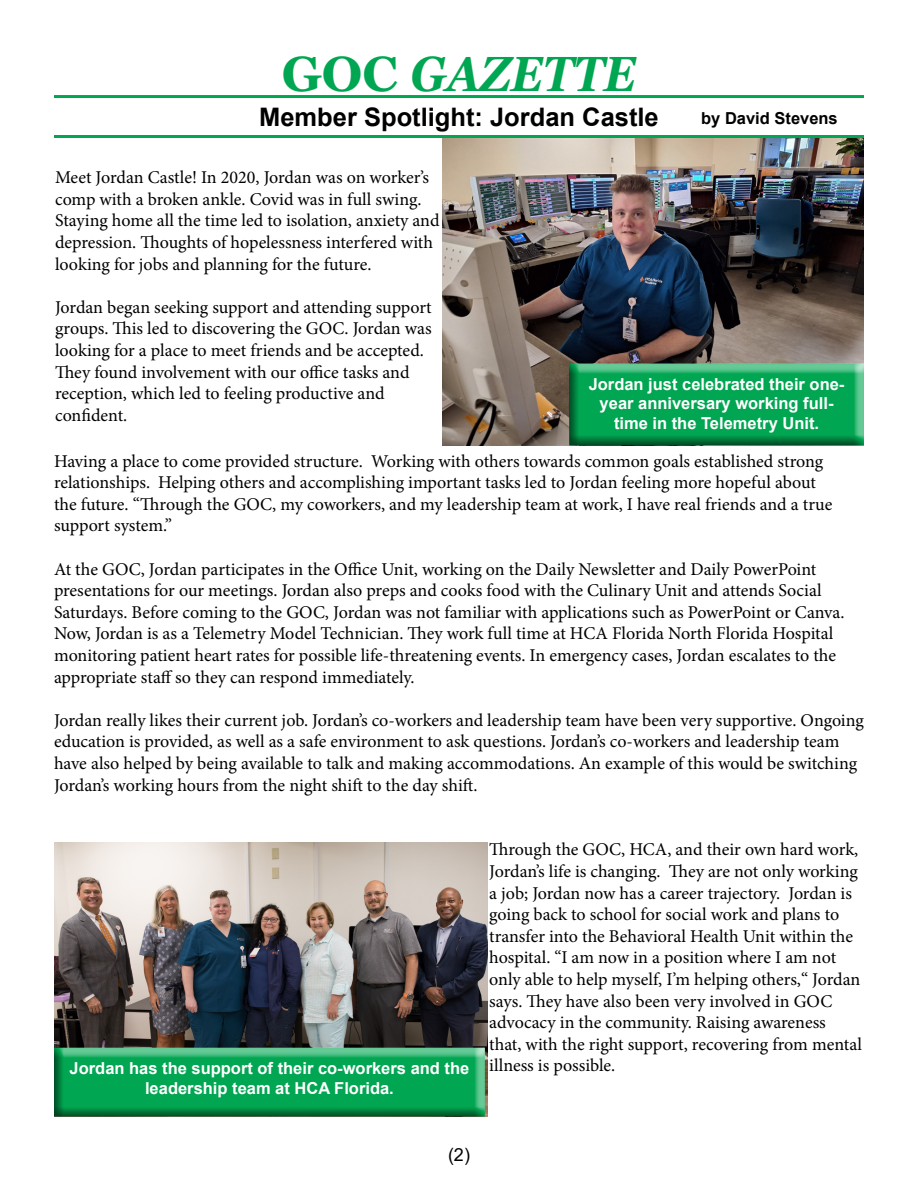
<style>
.page{position:relative;width:918px;height:1188px;background:#fff}
.page>*{position:absolute;margin:0;border:0;box-sizing:border-box;transform-origin:0 0}
.t1{font:italic 700 49.5px "Georgia";color:#00a651;scale:.9 1}
.t2{font:700 25.5px "Arial";color:#000}
.t3{font:18px/21.6px "Minion Pro";letter-spacing:-.005em;color:#000}
.t4{font:18px "Arial";color:#000}
.t5{font:700 16.5px/19.8px "Arial";color:#fff;text-align:center}
.t6{font:700 16.5px "Arial";color:#000}
.s1{font-style:normal}
</style>
<div class="page">
<hr style="left:54px;top:135px;width:810px;height:3px;background:#00a651">
<hr style="left:54px;top:95px;width:810px;height:3px;background:#00a651">
<img style="left:443px;top:138px;width:421px;height:308px">
<img style="left:54px;top:843px;width:433px;height:194px">
<div style="left:561px;top:353px;width:314px;height:93px;background:#fff;opacity:.75"></div>
<div style="left:558px;top:355px;width:310px;height:91px;background:#000;opacity:.75"></div>
<div style="left:45px;top:1037px;width:451px;height:81px;background:#fff;opacity:.75"></div>
<div style="left:43px;top:1040px;width:446px;height:78px;background:#000;opacity:.75"></div>
<h1 class="t1" style="left:282px;top:42px;width:395px"><span class="s1">GOC</span> GAZETTE</h1>
<h2 class="t2" style="left:259px;top:100px;width:401px">Member Spotlight: Jordan Castle</h2>
<p class="t6" style="left:701px;top:107px;width:138px">by David Stevens</p>
<p class="t3" style="left:55px;top:167px;width:386px">Meet Jordan Castle! In 2020, Jordan was on worker’s comp with a broken ankle. Covid was in full swing.<br>Staying home all the time led to isolation, anxiety and depression. Thoughts of hopelessness interfered with looking for jobs and planning for the future.</p>
<p class="t3" style="left:55px;top:296px;width:378px">Jordan began seeking support and attending support groups. This led to discovering the GOC. Jordan was looking for a place to meet friends and be accepted.<br>They found involvement with our office tasks and reception, which led to feeling productive and confident.</p>
<p class="t5" style="left:589px;top:374px;width:257px">Jordan just celebrated their one&shy;year anniversary working full&shy;time in the Telemetry Unit.</p>
<p class="t3" style="left:54px;top:450px;width:780px">Having a place to come provided structure. Working with others towards common goals established strong relationships. Helping others and accomplishing important tasks led to Jordan feeling more hopeful about the future. “Through the GOC, my coworkers, and my leadership team at work, I have real friends and a true support system.”</p>
<p class="t3" style="left:54px;top:558px;width:792px">At the GOC, Jordan participates in the Office Unit, working on the Daily Newsletter and Daily PowerPoint presentations for our meetings. Jordan also preps and cooks food with the Culinary Unit and attends Social Saturdays. Before coming to the GOC, Jordan was not familiar with applications such as PowerPoint or Canva.<br>Now, Jordan is as a Telemetry Model Technician. They work full time at HCA Florida North Florida Hospital monitoring patient heart rates for possible life-threatening events. In emergency cases, Jordan escalates to the appropriate staff so they can respond immediately.</p>
<p class="t3" style="left:54px;top:709px;width:811px">Jordan really likes their current job. Jordan’s co-workers and leadership team have been very supportive. Ongoing education is provided, as well as a safe environment to ask questions. Jordan’s co-workers and leadership team have also helped by being available to talk and making accommodations. An example of this would be switching Jordan’s working hours from the night shift to the day shift.</p>
<p class="t5" style="left:70px;top:1058px;width:401px">Jordan has the support of their co-workers and the leadership team at HCA Florida.</p>
<p class="t3" style="left:489px;top:839px;width:374px">Through the GOC, HCA, and their own hard work, Jordan’s life is changing. They are not only working a job; Jordan now has a career trajectory. Jordan is going back to school for social work and plans to transfer into the Behavioral Health Unit within the hospital. “I am now in a position where I am not only able to help myself, I’m helping others,“ Jordan says. They have also been very involved in GOC advocacy in the community. Raising awareness that, with the right support, recovering from mental illness is possible.</p>
<p class="t4" style="left:448px;top:1143px;width:23px">(2)</p>
</div>
